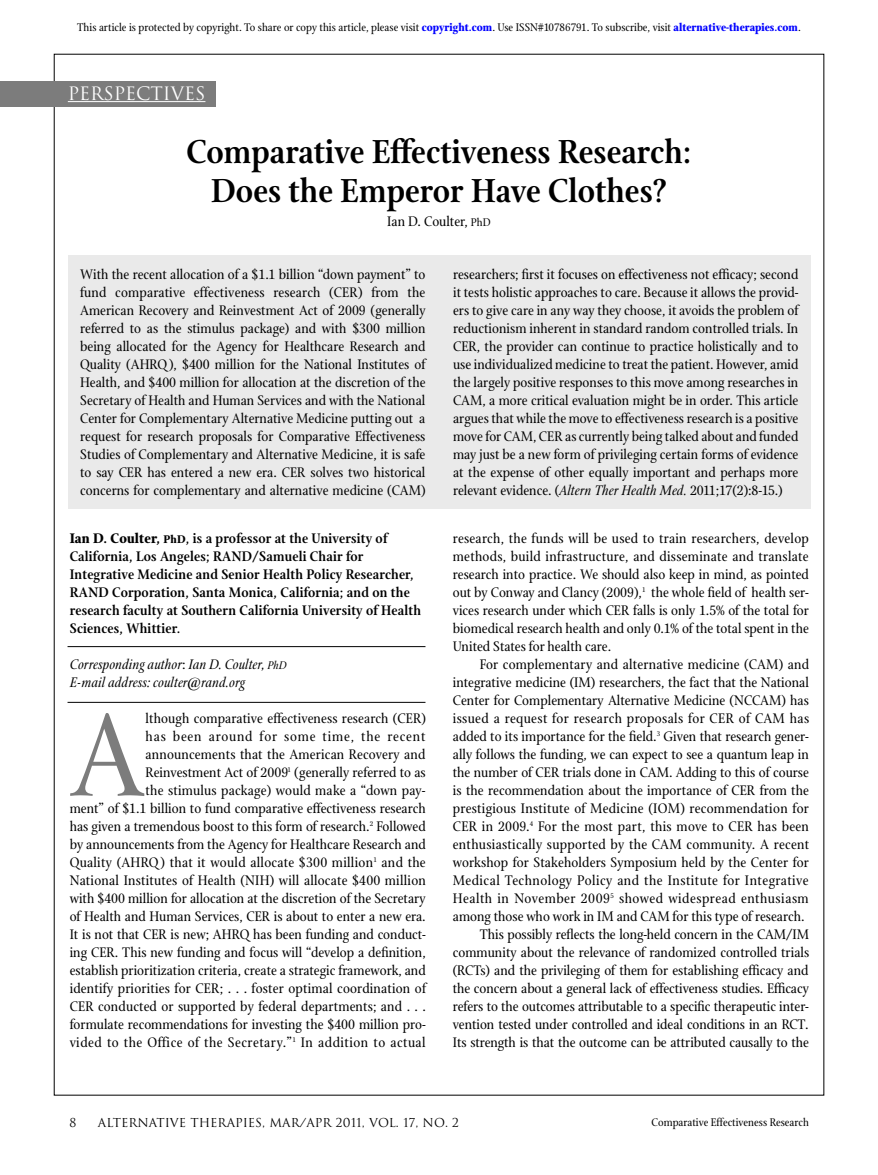
<style>
.page{position:relative;width:878px;height:1175px;background:#fff}
.page>*{position:absolute;margin:0;border:0;box-sizing:border-box;transform-origin:0 0}
.t1{font:127.35px "Stone Print";color:#7c7c7c}
.t2{font:600 36px/39px "Stone Print";color:#000;text-align:center}
.t3{font:18px "Trajan";color:#fff}
.t4{font:15px/18px "Stone Print";color:#000;text-align:justify}
.t5{font:600 15px/18px "Stone Print";letter-spacing:.01em;color:#000}
.t6{font:15px "Stone Print";letter-spacing:.03em;color:#000}
.t7{font:15px "Stone Print";letter-spacing:.02em;color:#000}
.t8{font:italic 15px/18px "Stone Print";color:#000}
.t9{font:12px "Stone Print";color:#000}
.t10{font:12px "Trajan";color:#000}
.s1{font-weight:700;color:#00f}
.s2{font-size:12px}
.s3{font-style:italic}
.s4{font-weight:700}
.s5{font-weight:700;font-size:12px}
.s6{font-style:normal}
</style>
<div class="page">
<div style="left:0;top:81px;width:215px;height:25px;background:#7c7c7c"></div>
<hr style="left:68px;top:101px;width:137px;height:1px;background:#fff">
<div style="left:68px;top:256px;width:742px;height:253px;background:#eaeaea"></div>
<hr style="left:68px;top:646px;width:357px;height:1px;background:#000">
<hr style="left:68px;top:702px;width:357px;height:1px;background:#000">
<p class="t9" style="left:77px;top:20px;width:725px">This article is protected by copyright. To share or copy this article, please visit <span class="s1">copyright.com</span>. Use ISSN#10786791. To subscribe, visit <span class="s1">alternative-therapies.com</span>.</p>
<p class="t3" style="left:68px;top:82px;width:139px">PERSPECTIVES</p>
<p class="t2" style="left:186px;top:132px;width:506px">Comparative Effectiveness Research:<br>Does the Emperor Have Clothes?</p>
<p class="t4" style="left:387px;top:213px;width:105px">Ian D. Coulter, <span class="s2">PhD</span></p>
<p class="t4" style="left:80px;top:265px;width:347px">With the recent allocation of a $1.1 billion “down payment” to fund comparative effectiveness research (CER) from the American Recovery and Reinvestment Act of 2009 (generally referred to as the stimulus package) and with $300 million being allocated for the Agency for Healthcare Research and Quality (AHRQ ), $400 million for the National Institutes of Health, and $400 million for allocation at the discretion of the Secretary of Health and Human Services and with the National Center for Complementary Alternative Medicine putting out a request for research proposals for Comparative Effectiveness Studies of Complementary and Alternative Medicine, it is safe to say CER has entered a new era. CER solves two historical concerns for complementary and alternative medicine (CAM)</p>
<p class="t4" style="left:453px;top:265px;width:347px">researchers; first it focuses on effectiveness not efficacy; second it tests holistic approaches to care. Because it allows the provid&shy;ers to give care in any way they choose, it avoids the problem of reductionism inherent in standard random controlled trials. In CER, the provider can continue to practice holistically and to use individualized medicine to treat the patient. However, amid the largely positive responses to this move among researches in CAM, a more critical evaluation might be in order. This article argues that while the move to effectiveness research is a positive move for CAM, CER as currently being talked about and funded may just be a new form of privileging certain forms of evidence at the expense of other equally important and perhaps more relevant evidence. (<span class="s3">Altern Ther Health Med.</span> 2011;17(2):8-15.)</p>
<p class="t5" style="left:70px;top:529px;width:353px"><span class="s4">Ian D. Coulter,</span> <span class="s5">PhD</span>, is a professor at the University of California, Los Angeles; RAND/Samueli Chair for Integrative Medicine and Senior Health Policy Researcher, RAND Corporation, Santa Monica, California; and on the research faculty at Southern California University of Health Sciences, Whittier.</p>
<p class="t8" style="left:70px;top:655px;width:219px">Corresponding author<span class="s6">:</span> Ian D. Coulter, <span class="s2">PhD<br></span>E-mail address: coulter@rand.org</p>
<p class="t1" style="left:70px;top:682px;width:77px">A</p>
<p class="t4" style="left:70px;top:709px;width:358px;text-align:right">lthough comparative effectiveness research (CER)<br>has been around for some time, the recent announcements that the American Recovery and Reinvestment Act of 2009<sup>1</sup> (generally referred to as<br>the stimulus package) would make a “down pay-<br>ment” of $1.1 billion to fund comparative effectiveness research has given a tremendous boost to this form of research.<sup>2</sup> Followed by announcements from the Agency for Healthcare Research and Quality (AHRQ ) that it would allocate $300 million<sup>1</sup> and the National Institutes of Health (NIH) will allocate $400 million with $400 million for allocation at the discretion of the Secretary of Health and Human Services, CER is about to enter a new era.<br>It is not that CER is new; AHRQ has been funding and conduct&shy;ing CER. This new funding and focus will “develop a definition, establish prioritization criteria, create a strategic framework, and identify priorities for CER; . . . foster optimal coordination of CER conducted or supported by federal departments; and . . . formulate recommendations for investing the $400 million pro&shy;vided to the Office of the Secretary.”<sup>1</sup> In addition to actual</p>
<p class="t4" style="left:453px;top:529px;width:357px">research, the funds will be used to train researchers, develop</p>
<p class="t4" style="left:453px;top:547px;width:357px">methods, build infrastructure, and disseminate and translate</p>
<p class="t4" style="left:453px;top:565px;width:357px">research into practice. We should also keep in mind, as pointed</p>
<p class="t4" style="left:453px;top:583px;width:357px">out by Conway and Clancy (2009),<sup>1</sup> the whole field of health ser-</p>
<p class="t4" style="left:453px;top:601px;width:357px">vices research under which CER falls is only 1.5% of the total for</p>
<p class="t4" style="left:453px;top:619px;width:357px">biomedical research health and only 0.1% of the total spent in the</p>
<p class="t4" style="left:453px;top:637px;width:160px">United States for health care.</p>
<p class="t4" style="left:480px;top:655px;width:331px">For complementary and alternative medicine (CAM) and</p>
<p class="t4" style="left:453px;top:673px;width:357px">integrative medicine (IM) researchers, the fact that the National</p>
<p class="t4" style="left:453px;top:691px;width:357px">Center for Complementary Alternative Medicine (NCCAM) has</p>
<p class="t7" style="left:453px;top:710px;width:358px">issued a request for research proposals for CER of CAM has</p>
<p class="t4" style="left:453px;top:727px;width:357px">added to its importance for the field.<sup>3</sup> Given that research gener-</p>
<p class="t4" style="left:453px;top:745px;width:357px">ally follows the funding, we can expect to see a quantum leap in</p>
<p class="t4" style="left:453px;top:763px;width:357px">the number of CER trials done in CAM. Adding to this of course</p>
<p class="t4" style="left:453px;top:781px;width:358px">is the recommendation about the importance of CER from the</p>
<p class="t4" style="left:453px;top:799px;width:357px">prestigious Institute of Medicine (IOM) recommendation for</p>
<p class="t7" style="left:453px;top:818px;width:358px">CER in 2009.<sup>4</sup> For the most part, this move to CER has been</p>
<p class="t4" style="left:453px;top:835px;width:358px">enthusiastically supported by the CAM community. A recent</p>
<p class="t4" style="left:453px;top:853px;width:357px">workshop for Stakeholders Symposium held by the Center for</p>
<p class="t6" style="left:453px;top:872px;width:357px">Medical Technology Policy and the Institute for Integrative</p>
<p class="t6" style="left:453px;top:890px;width:357px">Health in November 2009<sup>5</sup> showed widespread enthusiasm</p>
<p class="t4" style="left:453px;top:907px;width:353px">among those who work in IM and CAM for this type of research.</p>
<p class="t4" style="left:480px;top:925px;width:330px">This possibly reflects the long-held concern in the CAM/IM</p>
<p class="t4" style="left:453px;top:943px;width:358px">community about the relevance of randomized controlled trials</p>
<p class="t4" style="left:453px;top:961px;width:357px">(RCTs) and the privileging of them for establishing efficacy and</p>
<p class="t4" style="left:453px;top:979px;width:357px">the concern about a general lack of effectiveness studies. Efficacy</p>
<p class="t4" style="left:453px;top:997px;width:357px">refers to the outcomes attributable to a specific therapeutic inter-</p>
<p class="t4" style="left:453px;top:1015px;width:357px">vention tested under controlled and ideal conditions in an RCT.</p>
<p class="t4" style="left:453px;top:1033px;width:357px">Its strength is that the outcome can be attributed causally to the</p>
<p class="t10" style="left:69px;top:1115px;width:9px">8</p>
<p class="t10" style="left:98px;top:1115px;width:363px">ALTERNATIVE THERAPIES, MAR/APR 2011, VOL. 17, NO. 2</p>
<p class="t9" style="left:651px;top:1115px;width:159px">Comparative Effectiveness Research</p>
</div>
